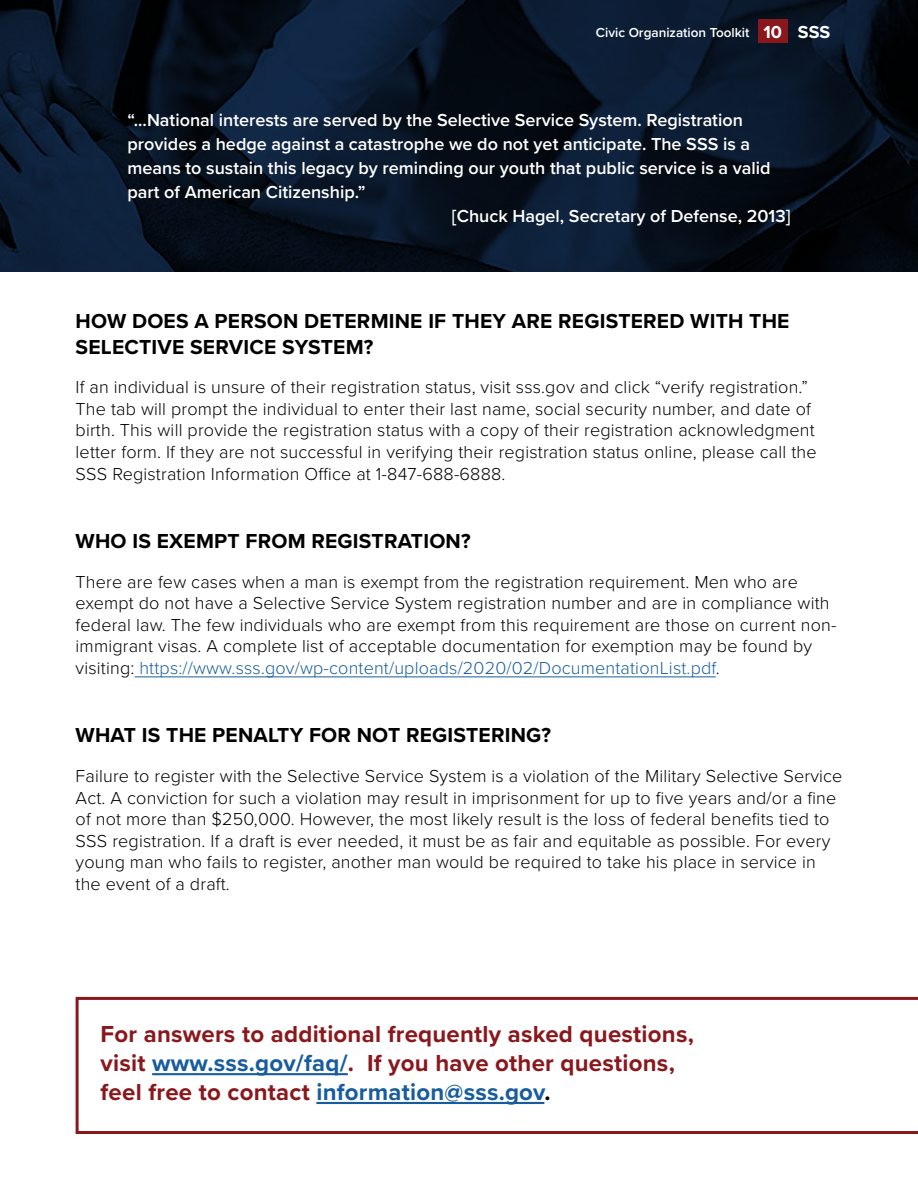
<style>
.page{position:relative;width:918px;height:1188px;background:#fff}
.page>*{position:absolute;margin:0;border:0;box-sizing:border-box;transform-origin:0 0}
.t1{font:700 24px "Proxima Nova";letter-spacing:.01em;color:#8a171c}
.t2{font:700 24px "Proxima Nova";letter-spacing:.01em;color:#175d9e}
.t3{font:700 21px/25.2px "Proxima Nova";letter-spacing:.01em;color:#000}
.t4{font:300 18px/21.6px "Proxima Nova";letter-spacing:.01em;color:#000}
.t5{font:600 18px/24px "Proxima Nova";color:#fff}
.t6{font:600 13.5px "Proxima Nova";color:#fff}
.s1{font-weight:700;font-size:18px}
.s2{color:#175d9e}
.s3{color:#8a171c}
.s4{color:#000}
</style>
<div class="page">
<svg style="left:0;top:0;width:918px;height:272px;background:#081424"></svg>
<hr style="left:135px;top:677px;width:581px;height:1px;background:#175d9e">
<svg style="left:76px;top:997px;width:842px;height:137px"></svg>
<hr style="left:152px;top:1073px;width:196px;height:2px;background:#175d9e">
<hr style="left:316px;top:1102px;width:228px;height:2px;background:#175d9e">
<div style="left:758px;top:20px;width:29px;height:23px;background:#8a171c"></div>
<p class="t6" style="left:596px;top:23px;width:236px">Civic Organization Toolkit <span class="s1">10 SSS</span></p>
<p class="t5" style="left:128px;top:107px;width:645px">“...National interests are served by the Selective Service System. Registration provides a hedge against a catastrophe we do not yet anticipate. The SSS is a means to sustain this legacy by reminding our youth that public service is a valid part of American Citizenship.”</p>
<p class="t5" style="left:452px;top:203px;width:340px">[Chuck Hagel, Secretary of Defense, 2013]</p>
<p class="t3" style="left:76px;top:308px;width:715px">HOW DOES A PERSON DETERMINE IF THEY ARE REGISTERED WITH THE<br>SELECTIVE SERVICE SYSTEM?</p>
<p class="t4" style="left:76px;top:375px;width:743px">If an individual is unsure of their registration status, visit sss.gov and click “verify registration.” The tab will prompt the individual to enter their last name, social security number, and date of birth. This will provide the registration status with a copy of their registration acknowledgment letter form. If they are not successful in verifying their registration status online, please call the SSS Registration Information Office at 1-847-688-6888.</p>
<p class="t3" style="left:76px;top:528px;width:397px">WHO IS EXEMPT FROM REGISTRATION?</p>
<p class="t4" style="left:76px;top:570px;width:762px">There are few cases when a man is exempt from the registration requirement. Men who are exempt do not have a Selective Service System registration number and are in compliance with federal law. The few individuals who are exempt from this requirement are those on current non&shy;immigrant visas. A complete list of acceptable documentation for exemption may be found by visiting: <span class="s2">https://www.sss.gov/wp-content/uploads/2020/02/DocumentationList.pdf</span>.</p>
<p class="t3" style="left:76px;top:722px;width:477px">WHAT IS THE PENALTY FOR NOT REGISTERING?</p>
<p class="t4" style="left:76px;top:764px;width:768px">Failure to register with the Selective Service System is a violation of the Military Selective Service Act. A conviction for such a violation may result in imprisonment for up to five years and/or a fine of not more than $250,000. However, the most likely result is the loss of federal benefits tied to SSS registration. If a draft is ever needed, it must be as fair and equitable as possible. For every young man who fails to register, another man would be required to take his place in service in the event of a draft.</p>
<p class="t1" style="left:101px;top:1016px;width:595px">For answers to additional frequently asked questions,</p>
<p class="t1" style="left:101px;top:1045px;width:576px">visit <span class="s2">www.sss.gov/faq/</span>. If you have other questions,</p>
<p class="t2" style="left:101px;top:1074px;width:451px"><span class="s3">feel free to contact</span> information@sss.gov<span class="s4">.</span></p>
</div>
